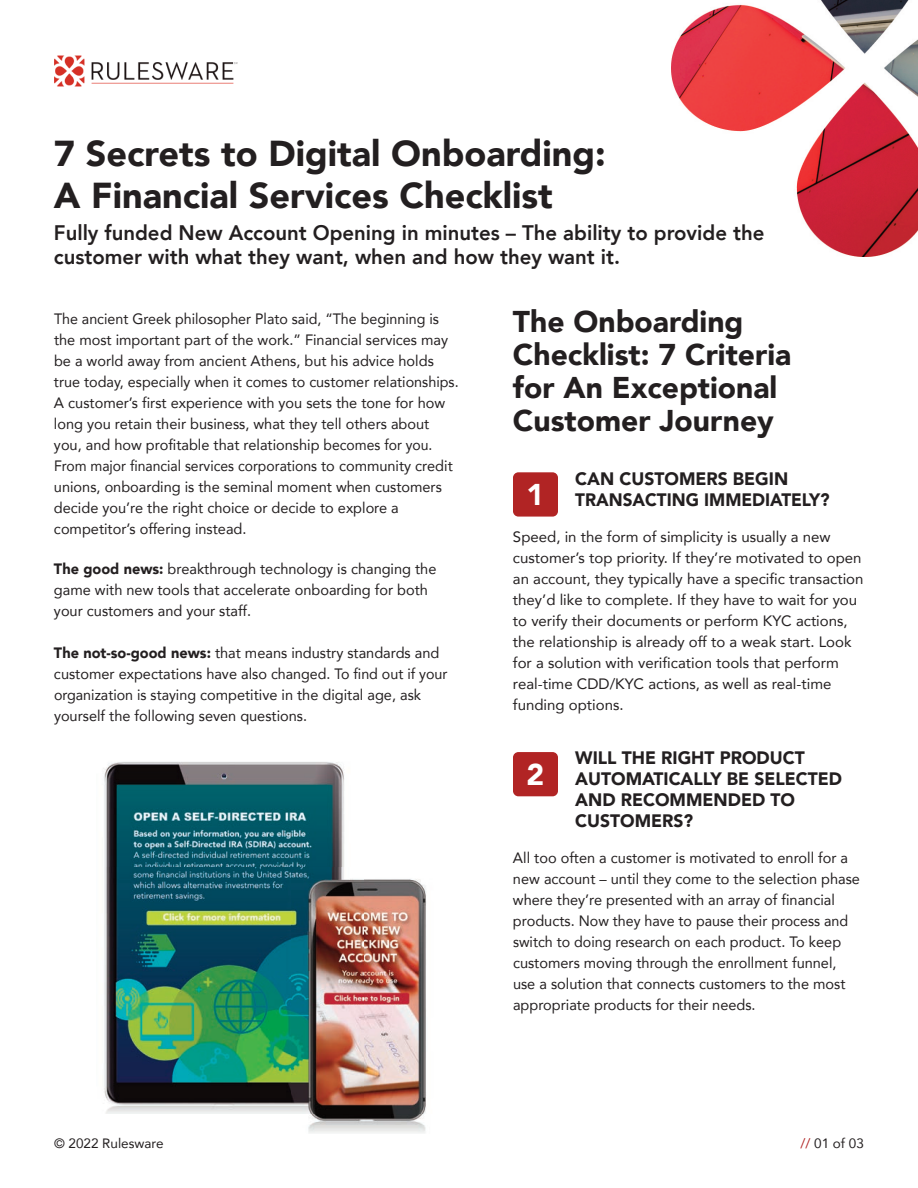
<style>
.page{position:relative;width:918px;height:1188px;background:#fff}
.page>*{position:absolute;margin:0;border:0;box-sizing:border-box;transform-origin:0 0}
.t1{font:900 36px/42px "Avenir";color:#231f20}
.t2{font:900 30px/33px "Avenir";color:#231f20}
.t3{font:900 30px "Avenir";color:#fff}
.t4{font:800 21px/24px "Avenir";color:#231f20}
.t5{font:900 18px/21px "Avenir";color:#231f20}
.t6{font:15px/21px "Avenir";color:#231f20}
.t7{font:15px/21px "Avenir";color:#231f20;scale:.95 1}
.t8{font:13.5px "Avenir";color:#231f20}
.s1{font-weight:900}
.s2{color:#b12424}
</style>
<div class="page">
<img style="left:103px;top:762px;width:241px;height:106px">
<img style="left:104px;top:868px;width:188px;height:246px">
<img style="left:672px;top:0;width:246px;height:256px">
<img style="left:54px;top:55px;width:184px;height:32px">
<div style="left:513px;top:472px;width:45px;height:45px;background:#b12424;border-radius:5px"></div>
<div style="left:513px;top:752px;width:45px;height:44px;background:#b12424;border-radius:5px"></div>
<img style="left:292px;top:868px;width:134px;height:265px">
<h1 class="t1" style="left:54px;top:134px;width:553px">7 Secrets to Digital Onboarding:<br>A Financial Services Checklist</h1>
<h3 class="t4" style="left:54px;top:221px;width:712px">Fully funded New Account Opening in minutes – The ability to provide the customer with what they want, when and how they want it.</h3>
<p class="t7" style="left:54px;top:309px;width:428px">The ancient Greek philosopher Plato said, “The beginning is the most important part of the work.” Financial services may be a world away from ancient Athens, but his advice holds true today, especially when it comes to customer relationships.<br>A customer’s first experience with you sets the tone for how long you retain their business, what they tell others about you, and how profitable that relationship becomes for you.<br>From major financial services corporations to community credit unions, onboarding is the seminal moment when customers decide you’re the right choice or decide to explore a competitor’s offering instead.</p>
<p class="t6" style="left:54px;top:559px;width:384px"><span class="s1">The good news:</span> breakthrough technology is changing the game with new tools that accelerate onboarding for both your customers and your staff.</p>
<p class="t6" style="left:54px;top:643px;width:395px"><span class="s1">The not-so-good news:</span> that means industry standards and customer expectations have also changed. To find out if your organization is staying competitive in the digital age, ask yourself the following seven questions.</p>
<h2 class="t2" style="left:513px;top:306px;width:280px">The Onboarding<br>Checklist: 7 Criteria for An Exceptional<br>Customer Journey</h2>
<p class="t5" style="left:575px;top:469px;width:256px">CAN CUSTOMERS BEGIN<br>TRANSACTING IMMEDIATELY?</p>
<p class="t6" style="left:513px;top:527px;width:352px">Speed, in the form of simplicity is usually a new customer’s top priority. If they’re motivated to open an account, they typically have a specific transaction they’d like to complete. If they have to wait for you to verify their documents or perform KYC actions, the relationship is already off to a weak start. Look for a solution with verification tools that perform real-time CDD/KYC actions, as well as real-time funding options.</p>
<p class="t5" style="left:575px;top:748px;width:268px">WILL THE RIGHT PRODUCT<br>AUTOMATICALLY BE SELECTED<br>AND RECOMMENDED TO<br>CUSTOMERS?</p>
<p class="t6" style="left:513px;top:848px;width:349px">All too often a customer is motivated to enroll for a new account – until they come to the selection phase where they’re presented with an array of financial products. Now they have to pause their process and switch to doing research on each product. To keep customers moving through the enrollment funnel, use a solution that connects customers to the most appropriate products for their needs.</p>
<h2 class="t3" style="left:527px;top:475px;width:19px">1</h2>
<h2 class="t3" style="left:527px;top:755px;width:19px">2</h2>
<p class="t8" style="left:54px;top:1134px;width:111px">© 2022 Rulesware</p>
<p class="t8" style="left:800px;top:1134px;width:65px"><span class="s2">//</span> 01 of 03</p>
</div>
